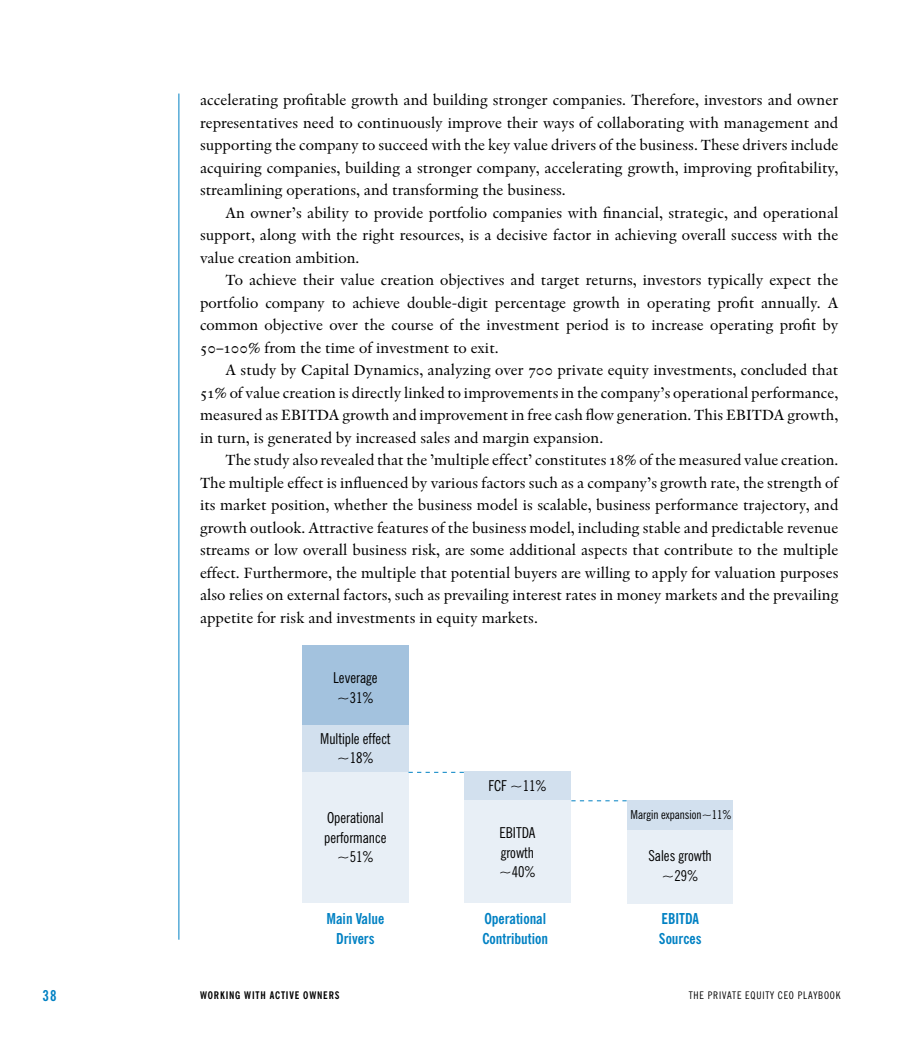
<style>
.page{position:relative;width:915px;height:1046px;background:#fff}
.page>*{position:absolute;margin:0;border:0;box-sizing:border-box;transform-origin:0 0}
.t1{font:15.45px/22.5px "Indigo Regular Os F";color:#000;text-align:justify}
.t2{font:condensed 15px/19.5px "News Gothic BT";color:#000;text-align:center}
.t3{font:700 condensed 15px/19.5px "News Gothic BT";color:#0081c3}
.t4{font:condensed 12.3px "News Gothic BT";color:#000}
.t5{font:condensed 10.5px "News Gothic BT";letter-spacing:.08em;color:#000}
.t6{font:700 condensed 10.5px "News Gothic BT";letter-spacing:.08em;color:#000}
</style>
<div class="page">
<hr style="left:178px;top:94px;width:1px;height:846px;background:#0081c3">
<div style="left:302px;top:645px;width:106px;height:258px;background:#a3c2de"></div>
<div style="left:302px;top:772px;width:106px;height:131px;background:#e8eff6"></div>
<div style="left:464px;top:772px;width:106px;height:131px;background:#e8eff6"></div>
<div style="left:627px;top:800px;width:105px;height:103px;background:#e8eff6"></div>
<div style="left:302px;top:725px;width:106px;height:47px;background:#d2e0ee"></div>
<div style="left:464px;top:772px;width:106px;height:28px;background:#d2e0ee"></div>
<div style="left:627px;top:800px;width:105px;height:30px;background:#d2e0ee"></div>
<svg style="left:408px;top:772px;width:55px;height:1px"></svg>
<svg style="left:571px;top:800px;width:55px;height:1px"></svg>
<p class="t1" style="left:200px;top:89px;width:639px">accelerating profitable growth and building stronger companies. Therefore, investors and owner representatives need to continuously improve their ways of collaborating with management and supporting the company to succeed with the key value drivers of the business. These drivers include acquiring companies, building a stronger company, accelerating growth, improving profitability, streamlining operations, and transforming the business.</p>
<p class="t1" style="left:200px;top:201px;width:639px;text-indent:26px">An owner’s ability to provide portfolio companies with financial, strategic, and operational support, along with the right resources, is a decisive factor in achieving overall success with the value creation ambition.</p>
<p class="t1" style="left:200px;top:269px;width:639px;text-indent:26px">To achieve their value creation objectives and target returns, investors typically expect the portfolio company to achieve double-digit percentage growth in operating profit annually. A common objective over the course of the investment period is to increase operating profit by 50–100% from the time of investment to exit.</p>
<p class="t1" style="left:200px;top:359px;width:639px;text-indent:26px">A study by Capital Dynamics, analyzing over 700 private equity investments, concluded that 51% of value creation is directly linked to improvements in the company’s operational performance, measured as EBITDA growth and improvement in free cash flow generation. This EBITDA growth, in turn, is generated by increased sales and margin expansion.</p>
<p class="t1" style="left:200px;top:449px;width:639px;text-indent:26px">The study also revealed that the ’multiple effect’ constitutes 18% of the measured value creation.<br>The multiple effect is influenced by various factors such as a company’s growth rate, the strength of its market position, whether the business model is scalable, business performance trajectory, and growth outlook. Attractive features of the business model, including stable and predictable revenue streams or low overall business risk, are some additional aspects that contribute to the multiple effect. Furthermore, the multiple that potential buyers are willing to apply for valuation purposes also relies on external factors, such as prevailing interest rates in money markets and the prevailing appetite for risk and investments in equity markets.</p>
<p class="t2" style="left:333px;top:668px;width:46px;text-align:left">Leverage ~31%</p>
<p class="t2" style="left:320px;top:729px;width:72px">Multiple effect ~18%</p>
<p class="t2" style="left:324px;top:808px;width:64px">Operational performance ~51%</p>
<p class="t2" style="left:488px;top:776px;width:60px">FCF ~11%</p>
<p class="t2" style="left:499px;top:823px;width:38px;text-align:justify">EBITDA growth ~40%</p>
<p class="t4" style="left:630px;top:807px;width:102px">Margin expansion~11%</p>
<p class="t2" style="left:648px;top:846px;width:65px">Sales growth ~29%</p>
<p class="t3" style="left:326px;top:909px;width:59px;text-align:center">Main Value<br>Drivers</p>
<p class="t3" style="left:482px;top:909px;width:67px">Operational<br>Contribution</p>
<p class="t3" style="left:658px;top:909px;width:44px">EBITDA<br>Sources</p>
<p class="t3" style="left:43px;top:986px;width:16px">38</p>
<p class="t6" style="left:200px;top:989px;width:141px">WORKING WITH ACTIVE OWNERS</p>
<p class="t5" style="left:688px;top:989px;width:153px">THE PRIVATE EQUITY CEO PLAYBOOK</p>
</div>
